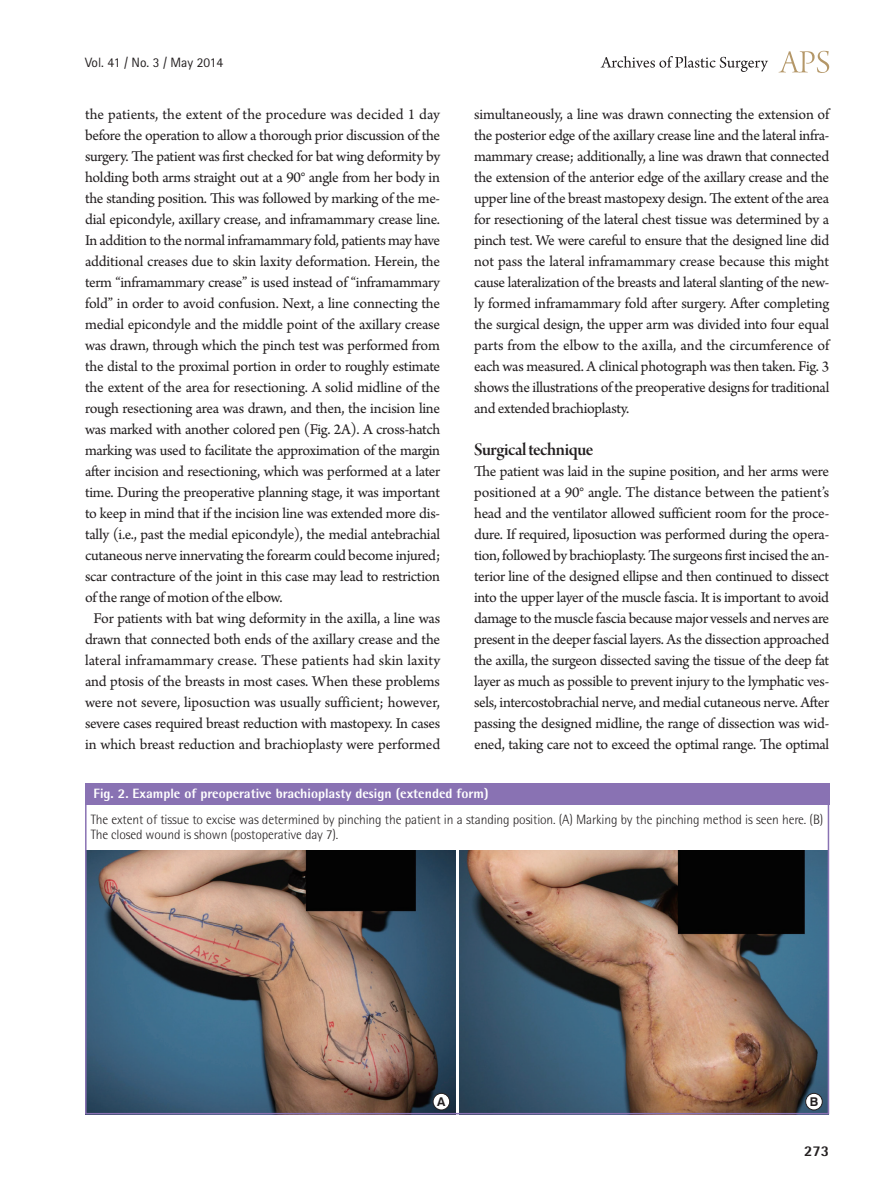
<style>
.page{position:relative;width:893px;height:1191px;background:#fff}
.page>*{position:absolute;margin:0;border:0;box-sizing:border-box;transform-origin:0 0}
.중제목{font:18.75px "Arno Pro Smbd Display";letter-spacing:-.025em;color:#231f20}
.본문_성형{font:15.75px/21px "Arno Pro";letter-spacing:-.015em;color:#231f20;text-align:justify}
.t1{font:800 15px "Rotis Semi Sans Std";color:#231f20}
.그림__표-설명{font:300 13.5px/15px "Rotis Semi Sans Std";letter-spacing:-.01em;color:#231f20}
.표_그림_제목_볼드{font:800 13.5px "Rotis Semi Sans Std";color:#fff}
.권_호_월{font:13.5px "Rotis Sans Serif Std";color:#231f20}
.t2{font:700 12.15px "Swiss 721 BT";color:#231f20}
</style>
<div class="page">
<svg style="left:779px;top:51px;width:50px;height:22px"></svg>
<svg style="left:601px;top:56px;width:167px;height:16px"></svg>
<div style="left:85px;top:783px;width:744px;height:21px;background:#8972b3"></div>
<img style="left:88px;top:850px;width:367px;height:261px">
<img style="left:459px;top:850px;width:367px;height:261px">
<div style="left:433px;top:1093px;width:17px;height:17px;background:#fff;border-radius:50%"></div>
<div style="left:433px;top:1093px;width:17px;height:17px;border:1px solid #231f20;border-radius:50%"></div>
<div style="left:806px;top:1093px;width:16px;height:17px;background:#fff;border-radius:50%"></div>
<div style="left:805px;top:1093px;width:17px;height:17px;border:1px solid #231f20;border-radius:50%"></div>
<div style="left:85px;top:783px;width:744px;height:331px;border:2px solid #8972b3"></div>
<p class="권_호_월" style="left:85px;top:54px;width:140px">Vol. 41 / No. 3 / May 2014</p>
<p class="본문_성형" style="left:85px;top:105px;width:357px">the patients, the extent of the procedure was decided 1 day before the operation to allow a thorough prior discussion of the surgery. The patient was first checked for bat wing deformity by holding both arms straight out at a 90° angle from her body in the standing position. This was followed by marking of the me&shy;dial epicondyle, axillary crease, and inframammary crease line.<br>In addition to the normal inframammary fold, patients may have additional creases due to skin laxity deformation. Herein, the term “inframammary crease” is used instead of “inframammary fold” in order to avoid confusion. Next, a line connecting the medial epicondyle and the middle point of the axillary crease was drawn, through which the pinch test was performed from the distal to the proximal portion in order to roughly estimate the extent of the area for resectioning. A solid midline of the rough resectioning area was drawn, and then, the incision line was marked with another colored pen (Fig. 2A). A cross-hatch marking was used to facilitate the approximation of the margin after incision and resectioning, which was performed at a later time. During the preoperative planning stage, it was important to keep in mind that if the incision line was extended more dis&shy;tally (i.e., past the medial epicondyle), the medial antebrachial cutaneous nerve innervating the forearm could become injured; scar contracture of the joint in this case may lead to restriction of the range of motion of the elbow.</p>
<p class="본문_성형" style="left:85px;top:609px;width:357px;text-align:center">For patients with bat wing deformity in the axilla, a line was drawn that connected both ends of the axillary crease and the lateral inframammary crease. These patients had skin laxity and ptosis of the breasts in most cases. When these problems were not severe, liposuction was usually sufficient; however, severe cases required breast reduction with mastopexy. In cases in which breast reduction and brachioplasty were performed</p>
<p class="본문_성형" style="left:474px;top:105px;width:357px">simultaneously, a line was drawn connecting the extension of the posterior edge of the axillary crease line and the lateral infra&shy;mammary crease; additionally, a line was drawn that connected the extension of the anterior edge of the axillary crease and the upper line of the breast mastopexy design. The extent of the area for resectioning of the lateral chest tissue was determined by a pinch test. We were careful to ensure that the designed line did not pass the lateral inframammary crease because this might cause lateralization of the breasts and lateral slanting of the new&shy;ly formed inframammary fold after surgery. After completing the surgical design, the upper arm was divided into four equal parts from the elbow to the axilla, and the circumference of each was measured. A clinical photograph was then taken. Fig. 3 shows the illustrations of the preoperative designs for traditional and extended brachioplasty.</p>
<p class="중제목" style="left:474px;top:439px;width:121px">Surgical technique</p>
<p class="본문_성형" style="left:474px;top:462px;width:357px">The patient was laid in the supine position, and her arms were positioned at a 90° angle. The distance between the patient’s head and the ventilator allowed sufficient room for the proce&shy;dure. If required, liposuction was performed during the opera&shy;tion, followed by brachioplasty. The surgeons first incised the an&shy;terior line of the designed ellipse and then continued to dissect into the upper layer of the muscle fascia. It is important to avoid damage to the muscle fascia because major vessels and nerves are present in the deeper fascial layers. As the dissection approached the axilla, the surgeon dissected saving the tissue of the deep fat layer as much as possible to prevent injury to the lymphatic ves&shy;sels, intercostobrachial nerve, and medial cutaneous nerve. After passing the designed midline, the range of dissection was wid&shy;ened, taking care not to exceed the optimal range. The optimal</p>
<p class="표_그림_제목_볼드" style="left:94px;top:784px;width:397px">Fig. 2. Example of preoperative brachioplasty design (extended form)</p>
<p class="그림__표-설명" style="left:91px;top:811px;width:734px">The extent of tissue to excise was determined by pinching the patient in a standing position. (A) Marking by the pinching method is seen here. (B)<br>The closed wound is shown (postoperative day 7).</p>
<p class="t2" style="left:437px;top:1094px;width:10px">A</p>
<p class="t2" style="left:810px;top:1094px;width:10px">B</p>
<p class="t1" style="left:804px;top:1141px;width:27px">273</p>
</div>
